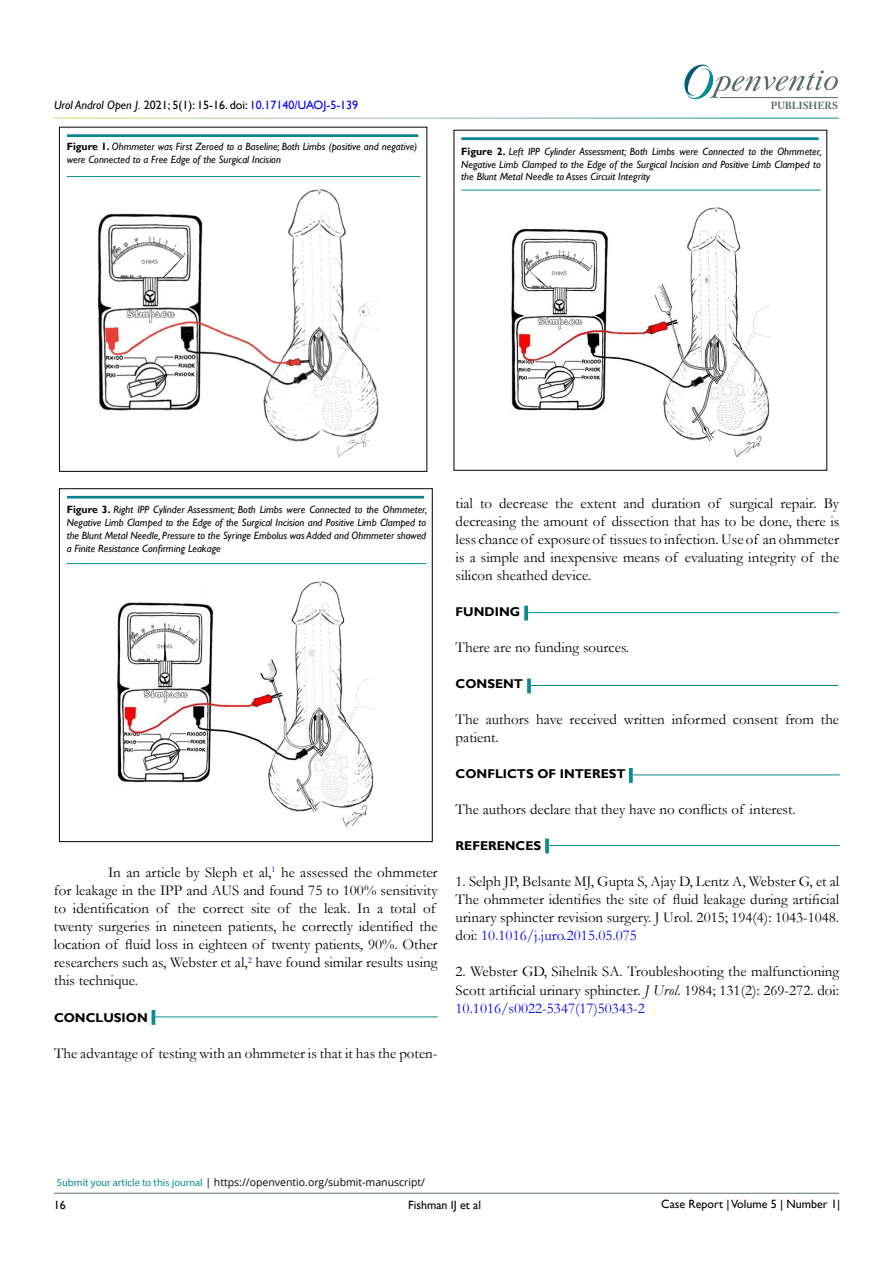
<style>
.page{position:relative;width:893px;height:1263px;background:#fff}
.page>*{position:absolute;margin:0;border:0;box-sizing:border-box;transform-origin:0 0}
.t1{font:15px/18px "Garamond";color:#000;text-align:justify}
.t2{font:700 12.75px "Gill Sans";color:#000}
.t3{font:12px "Gill Sans";color:#000}
.t4{font:12px "Gill Sans";color:#000101}
.t5{font:italic 10.5px/12.8px "Gill Sans";color:#000;text-align:justify}
.t6{font:10.5px "Open Sans";color:#000}
.t7{font:700 10.2px "Adobe Caslon Pro";color:#566d65}
.s1{font-style:italic}
.s2{color:#0000fa}
.s3{font-weight:700;font-style:normal}
.s4{font-family:"Myriad Pro";color:#0a8b93}
</style>
<div class="page">
<hr style="left:54px;top:1193px;width:785px;height:1px;background:#597068">
<svg style="left:684px;top:65px;width:154px;height:34px"></svg>
<hr style="left:720px;top:97px;width:118px;height:1px;background:#566d65">
<img style="left:97px;top:189px;width:282px;height:268px">
<div style="left:54px;top:123px;width:377px;height:15px;background:#f6f1f3;opacity:.75"></div>
<hr style="left:67px;top:176px;width:354px;height:1px;background:#0a8b93">
<img style="left:511px;top:207px;width:259px;height:251px">
<div style="left:449px;top:126px;width:382px;height:15px;background:#f6f1f3;opacity:.75"></div>
<hr style="left:461px;top:190px;width:360px;height:1px;background:#0a8b93">
<img style="left:117px;top:581px;width:256px;height:246px">
<div style="left:54px;top:485px;width:383px;height:15px;background:#f6f1f3;opacity:.75"></div>
<hr style="left:67px;top:563px;width:359px;height:1px;background:#0a8b93">
<hr style="left:525px;top:612px;width:314px;height:1px;background:#0a8b93">
<svg style="left:524px;top:606px;width:4px;height:14px"></svg>
<hr style="left:633px;top:774px;width:207px;height:1px;background:#0a8b93">
<svg style="left:629px;top:768px;width:4px;height:15px"></svg>
<hr style="left:546px;top:845px;width:294px;height:1px;background:#0a8b93">
<svg style="left:545px;top:838px;width:4px;height:15px"></svg>
<hr style="left:530px;top:685px;width:308px;height:1px;background:#0a8b93">
<svg style="left:527px;top:678px;width:4px;height:15px"></svg>
<hr style="left:153px;top:1016px;width:285px;height:1px;background:#0a8b93">
<hr style="left:152px;top:1010px;width:3px;height:15px;background:#0a8b93">
<p class="t3" style="left:54px;top:98px;width:306px"><span class="s1">Urol Androl Open J.</span> 2021; 5(1): 15-16. doi: <span class="s2">10.17140/UAOJ-5-139</span></p>
<p class="t7" style="left:771px;top:99px;width:69px">PUBLISHERS</p>
<p class="t5" style="left:67px;top:141px;width:352px"><span class="s3">Figure 1.</span> Ohmmeter was First Zeroed to a Baseline; Both Limbs (positive and negative) were Connected to a Free Edge of the Surgical Incision</p>
<p class="t5" style="left:461px;top:145px;width:362px"><span class="s3">Figure 2.</span> Left IPP Cylinder Assessment; Both Limbs were Connected to the Ohmmeter, Negative Limb Clamped to the Edge of the Surgical Incision and Positive Limb Clamped to the Blunt Metal Needle to Asses Circuit Integrity</p>
<p class="t5" style="left:67px;top:504px;width:362px"><span class="s3">Figure 3.</span> Right IPP Cylinder Assessment; Both Limbs were Connected to the Ohmmeter, Negative Limb Clamped to the Edge of the Surgical Incision and Positive Limb Clamped to the Blunt Metal Needle, Pressure to the Syringe Embolus was Added and Ohmmeter showed a Finite Resistance Confirming Leakage</p>
<p class="t1" style="left:54px;top:863px;width:385px;text-align:left;text-indent:54px">In an article by Sleph et al,<sup>1</sup> he assessed the ohmmeter for leakage in the IPP and AUS and found 75 to 100% sensitivity to identification of the correct site of the leak. In a total of twenty surgeries in nineteen patients, he correctly identified the location of fluid loss in eighteen of twenty patients, 90%. Other researchers such as, Webster et al,<sup>2</sup> have found similar results using this technique.</p>
<p class="t2" style="left:54px;top:1009px;width:95px">CONCLUSION</p>
<p class="t1" style="left:54px;top:1043px;width:385px">The advantage of testing with an ohmmeter is that it has the poten-</p>
<p class="t1" style="left:456px;top:494px;width:385px">tial to decrease the extent and duration of surgical repair. By decreasing the amount of dissection that has to be done, there is less chance of exposure of tissues to infection. Use of an ohmmeter is a simple and inexpensive means of evaluating integrity of the silicon sheathed device.</p>
<p class="t2" style="left:456px;top:604px;width:66px">FUNDING</p>
<p class="t1" style="left:456px;top:638px;width:175px">There are no funding sources.</p>
<p class="t2" style="left:456px;top:676px;width:69px">CONSENT</p>
<p class="t1" style="left:456px;top:710px;width:385px">The authors have received written informed consent from the patient.</p>
<p class="t2" style="left:456px;top:766px;width:172px">CONFLICTS OF INTEREST</p>
<p class="t1" style="left:456px;top:800px;width:342px">The authors declare that they have no conflicts of interest.</p>
<p class="t2" style="left:456px;top:838px;width:87px">REFERENCES</p>
<p class="t1" style="left:456px;top:872px;width:385px">1. Selph JP, Belsante MJ, Gupta S, Ajay D, Lentz A, Webster G, et al The ohmmeter identifies the site of fluid leakage during artificial urinary sphincter revision surgery. J Urol. 2015; 194(4): 1043-1048. doi: <span class="s2">10.1016/j.juro.2015.05.075</span></p>
<p class="t1" style="left:456px;top:962px;width:385px">2. Webster GD, Sihelnik SA. Troubleshooting the malfunctioning Scott artificial urinary sphincter. <span class="s1">J Urol</span>. 1984; 131(2): 269-272. doi:<br><span class="s2">10.1016/s0022-5347(17)50343-2</span></p>
<p class="t6" style="left:57px;top:1175px;width:370px"><span class="s4">Submit your article to this journal</span> | https://openventio.org/submit-manuscript/</p>
<p class="t3" style="left:54px;top:1198px;width:13px">16</p>
<p class="t3" style="left:661px;top:1196px;width:180px">Case Report | Volume 5 | Number 1|</p>
<p class="t4" style="left:408px;top:1198px;width:74px">Fishman IJ et al</p>
</div>
